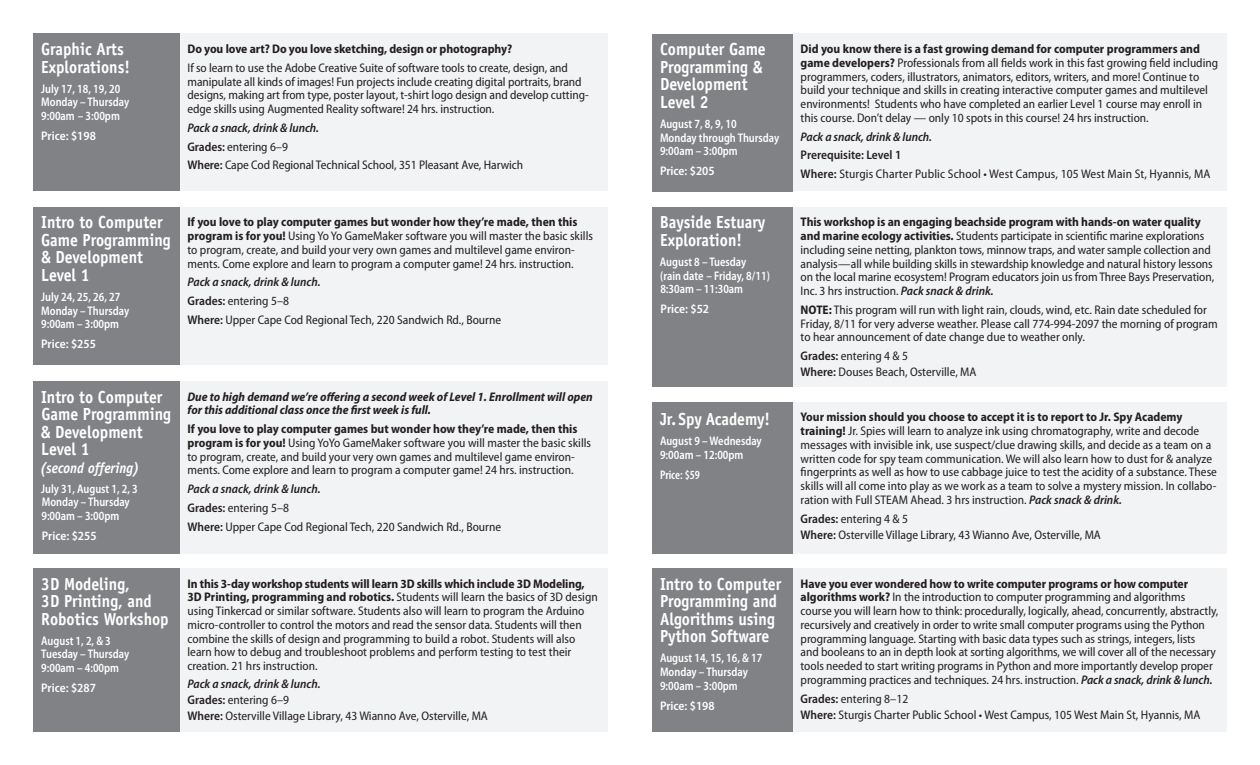
<style>
.page{position:relative;width:1260px;height:765px;background:#fff}
.page>*{position:absolute;margin:0;border:0;box-sizing:border-box;transform-origin:0 0}
.t1{font:700 17.5px/17.5px "Officina Sans Std";color:#fff;scale:.9 1}
.t2{font:italic 700 15px "Officina Sans Std";color:#fff;scale:.9 1}
.t3{font:semi-condensed 12.5px/13.8px "Myriad Pro";color:#231f20}
.t4{font:600 semi-condensed 12.5px/13.8px "Myriad Pro";color:#fff;scale:.9 1}
.t5{font:italic 700 semi-condensed 12.5px/13.8px "Myriad Pro";color:#231f20}
.t6{font:600 semi-condensed 12.5px "Myriad Pro";color:#fff}
.t7{font:700 semi-condensed 12.5px "Myriad Pro";letter-spacing:-.005em;color:#231f20}
.t8{font:italic 600 semi-condensed 12.5px "Myriad Pro";letter-spacing:-.005em;color:#231f20}
.t9{font:600 condensed 12.5px "Myriad Pro";color:#fff}
.s1{font-weight:600;font-style:italic}
.s2{font-weight:600}
.s3{font-weight:700}
</style>
<div class="page">
<div style="left:652px;top:402px;width:141px;height:152px;background:#808285"></div>
<div style="left:652px;top:34px;width:141px;height:158px;background:#808285"></div>
<div style="left:34px;top:34px;width:146px;height:157px;background:#808285"></div>
<div style="left:180px;top:34px;width:428px;height:157px;background:#f2f3f4"></div>
<div style="left:793px;top:402px;width:433px;height:152px;background:#f2f3f4"></div>
<div style="left:34px;top:207px;width:146px;height:158px;background:#808285"></div>
<div style="left:34px;top:381px;width:146px;height:173px;background:#808285"></div>
<div style="left:180px;top:207px;width:428px;height:158px;background:#f2f3f4"></div>
<div style="left:180px;top:381px;width:428px;height:173px;background:#f2f3f4"></div>
<div style="left:793px;top:34px;width:433px;height:157px;background:#f2f3f4"></div>
<div style="left:652px;top:568px;width:141px;height:163px;background:#808285"></div>
<div style="left:34px;top:568px;width:146px;height:163px;background:#808285"></div>
<div style="left:793px;top:568px;width:433px;height:163px;background:#f2f3f4"></div>
<div style="left:180px;top:568px;width:428px;height:163px;background:#f2f3f4"></div>
<div style="left:652px;top:207px;width:141px;height:180px;background:#808285"></div>
<div style="left:793px;top:207px;width:433px;height:180px;background:#f2f3f4"></div>
<h1 class="t1" style="left:41px;top:40px;width:100px">Graphic Arts<br>Explorations!</h1>
<p class="t4" style="left:41px;top:82px;width:99px">July 17, 18, 19, 20<br>Monday – Thursday<br>9:00am – 3:00pm</p>
<p class="t6" style="left:41px;top:129px;width:56px">Price: $198</p>
<p class="t7" style="left:188px;top:42px;width:326px">Do you love art? Do you love sketching, design or photography?</p>
<p class="t3" style="left:188px;top:61px;width:403px">If so learn to use the Adobe Creative Suite of software tools to create, design, and manipulate all kinds of images! Fun projects include creating digital portraits, brand designs, making art from type, poster layout, t-shirt logo design and develop cutting&shy;edge skills using Augmented Reality software! 24 hrs. instruction.</p>
<p class="t3" style="left:188px;top:119px;width:337px;line-height:18.8px"><span class="s1">Pack a snack, drink &amp; lunch.<br></span><span class="s2">Grades:</span> entering 6–9<br><span class="s2">Where:</span> Cape Cod Regional Technical School, 351 Pleasant Ave, Harwich</p>
<h1 class="t1" style="left:41px;top:214px;width:145px">Intro to Computer<br>Game Programming &amp; Development<br>Level 1</h1>
<p class="t4" style="left:41px;top:290px;width:99px">July 24, 25, 26, 27<br>Monday – Thursday<br>9:00am – 3:00pm</p>
<p class="t6" style="left:41px;top:337px;width:56px">Price: $255</p>
<h1 class="t1" style="left:41px;top:388px;width:146px">Intro to Computer<br>Game Programming &amp; Development<br>Level 1</h1>
<p class="t2" style="left:40px;top:459px;width:112px">(second offering)</p>
<p class="t4" style="left:41px;top:482px;width:109px">July 31, August 1, 2, 3<br>Monday – Thursday<br>9:00am – 3:00pm</p>
<p class="t6" style="left:42px;top:529px;width:56px">Price: $255</p>
<h1 class="t1" style="left:41px;top:575px;width:143px">3D Modeling,<br>3D Printing, and<br>Robotics Workshop</h1>
<p class="t4" style="left:41px;top:634px;width:99px">August 1, 2, &amp; 3<br>Tuesday – Thursday<br>9:00am – 4:00pm</p>
<p class="t6" style="left:41px;top:681px;width:56px">Price: $287</p>
<p class="t3" style="left:188px;top:216px;width:407px"><span class="s3">If you love to play computer games but wonder how they’re made, then this program is for you!</span> Using Yo Yo GameMaker software you will master the basic skills to program, create, and build your very own games and multilevel game environ&shy;ments. Come explore and learn to program a computer game! 24 hrs. instruction.</p>
<p class="t3" style="left:188px;top:273px;width:315px;line-height:18.8px"><span class="s1">Pack a snack, drink &amp; lunch.<br></span><span class="s2">Grades:</span> entering 5–8<br><span class="s2">Where:</span> Upper Cape Cod Regional Tech, 220 Sandwich Rd., Bourne</p>
<p class="t5" style="left:188px;top:390px;width:407px">Due to high demand we’re offering a second week of Level 1. Enrollment will open for this additional class once the first week is full.</p>
<p class="t3" style="left:188px;top:422px;width:405px"><span class="s3">If you love to play computer games but wonder how they’re made, then this program is for you!</span> Using YoYo GameMaker software you will master the basic skills to program, create, and build your very own games and multilevel game environ&shy;ments. Come explore and learn to program a computer game! 24 hrs. instruction.</p>
<p class="t3" style="left:188px;top:480px;width:315px;line-height:18.8px"><span class="s1">Pack a snack, drink &amp; lunch.<br></span><span class="s2">Grades:</span> entering 5–8<br><span class="s2">Where:</span> Upper Cape Cod Regional Tech, 220 Sandwich Rd., Bourne</p>
<p class="t3" style="left:188px;top:577px;width:412px"><span class="s3">In this 3-day workshop students will learn 3D skills which include 3D Modeling, 3D Printing, programming and robotics.</span> Students will learn the basics of 3D design using Tinkercad or similar software. Students also will learn to program the Arduino micro-controller to control the motors and read the sensor data. Students will then combine the skills of design and programming to build a robot. Students will also learn how to debug and troubleshoot problems and perform testing to test their creation. 21 hrs instruction.</p>
<p class="t3" style="left:188px;top:675px;width:302px;line-height:16.2px"><span class="s1">Pack a snack, drink &amp; lunch.<br></span><span class="s2">Grades:</span> entering 6–9<br><span class="s2">Where:</span> Osterville Village Library, 43 Wianno Ave, Osterville, MA</p>
<h1 class="t1" style="left:660px;top:41px;width:119px">Computer Game<br>Programming &amp;<br>Development<br>Level 2</h1>
<p class="t4" style="left:660px;top:117px;width:134px">August 7, 8, 9, 10<br>Monday through Thursday<br>9:00am – 3:00pm</p>
<p class="t6" style="left:660px;top:164px;width:56px">Price: $205</p>
<h1 class="t1" style="left:660px;top:214px;width:119px">Bayside Estuary<br>Exploration!</h1>
<p class="t4" style="left:660px;top:255px;width:124px">August 8 – Tuesday (rain date – Friday, 8/11)<br>8:30am – 11:30am</p>
<p class="t6" style="left:661px;top:302px;width:50px">Price: $52</p>
<h1 class="t1" style="left:660px;top:410px;width:124px">Jr. Spy Academy!</h1>
<p class="t4" style="left:660px;top:434px;width:115px">August 9 – Wednesday<br>9:00am – 12:00pm</p>
<p class="t9" style="left:660px;top:468px;width:42px">Price: $59</p>
<h1 class="t1" style="left:660px;top:575px;width:136px">Intro to Computer<br>Programming and<br>Algorithms using<br>Python Software</h1>
<p class="t4" style="left:660px;top:651px;width:115px">August 14, 15, 16, &amp; 17<br>Monday – Thursday<br>9:00am – 3:00pm</p>
<p class="t6" style="left:660px;top:698px;width:56px">Price: $198</p>
<p class="t3" style="left:801px;top:42px;width:419px"><span class="s3">Did you know there is a fast growing demand for computer programmers and game developers?</span> Professionals from all fields work in this fast growing field including programmers, coders, illustrators, animators, editors, writers, and more! Continue to build your technique and skills in creating interactive computer games and multilevel environments! Students who have completed an earlier Level 1 course may enroll in this course. Don’t delay — only 10 spots in this course! 24 hrs instruction.</p>
<p class="t8" style="left:801px;top:130px;width:133px">Pack a snack, drink &amp; lunch.</p>
<p class="t3" style="left:801px;top:146px;width:411px;line-height:18.8px"><span class="s2">Prerequisite: Level 1<br>Where:</span> Sturgis Charter Public School • West Campus, 105 West Main St, Hyannis, MA</p>
<p class="t3" style="left:801px;top:216px;width:415px"><span class="s3">This workshop is an engaging beachside program with hands-on water quality and marine ecology activities.</span> Students participate in scientific marine explorations including seine netting, plankton tows, minnow traps, and water sample collection and analysis—all while building skills in stewardship knowledge and natural history lessons on the local marine ecosystem! Program educators join us from Three Bays Preservation, Inc. 3 hrs instruction. <span class="s1">Pack snack &amp; drink.</span></p>
<p class="t3" style="left:801px;top:303px;width:419px"><span class="s3">NOTE:</span> This program will run with light rain, clouds, wind, etc. Rain date scheduled for<br>Friday, 8/11 for very adverse weather. Please call 774-994-2097 the morning of program to hear announcement of date change due to weather only.</p>
<p class="t3" style="left:801px;top:348px;width:177px;line-height:16.2px"><span class="s2">Grades:</span> entering 4 &amp; 5<br><span class="s2">Where:</span> Douses Beach, Osterville, MA</p>
<p class="t3" style="left:801px;top:411px;width:418px"><span class="s3">Your mission should you choose to accept it is to report to Jr. Spy Academy training!</span> Jr. Spies will learn to analyze ink using chromatography, write and decode messages with invisible ink, use suspect/clue drawing skills, and decide as a team on a written code for spy team communication. We will also learn how to dust for &amp; analyze fingerprints as well as how to use cabbage juice to test the acidity of a substance. These skills will all come into play as we work as a team to solve a mystery mission. In collabo&shy;ration with Full STEAM Ahead. 3 hrs instruction. <span class="s1">Pack snack &amp; drink.</span></p>
<p class="t3" style="left:801px;top:511px;width:302px;line-height:16.2px"><span class="s2">Grades:</span> entering 4 &amp; 5<br><span class="s2">Where:</span> Osterville Village Library, 43 Wianno Ave, Osterville, MA</p>
<p class="t3" style="left:801px;top:577px;width:419px"><span class="s3">Have you ever wondered how to write computer programs or how computer algorithms work?</span> In the introduction to computer programming and algorithms course you will learn how to think: procedurally, logically, ahead, concurrently, abstractly, recursively and creatively in order to write small computer programs using the Python programming language. Starting with basic data types such as strings, integers, lists<br>and booleans to an in depth look at sorting algorithms, we will cover all of the necessary tools needed to start writing programs in Python and more importantly develop proper programming practices and techniques. 24 hrs. instruction. <span class="s1">Pack a snack, drink &amp; lunch.</span></p>
<p class="t3" style="left:801px;top:690px;width:401px;line-height:16.2px"><span class="s2">Grades:</span> entering 8–12<br><span class="s2">Where:</span> Sturgis Charter Public School • West Campus, 105 West Main St, Hyannis, MA</p>
</div>
